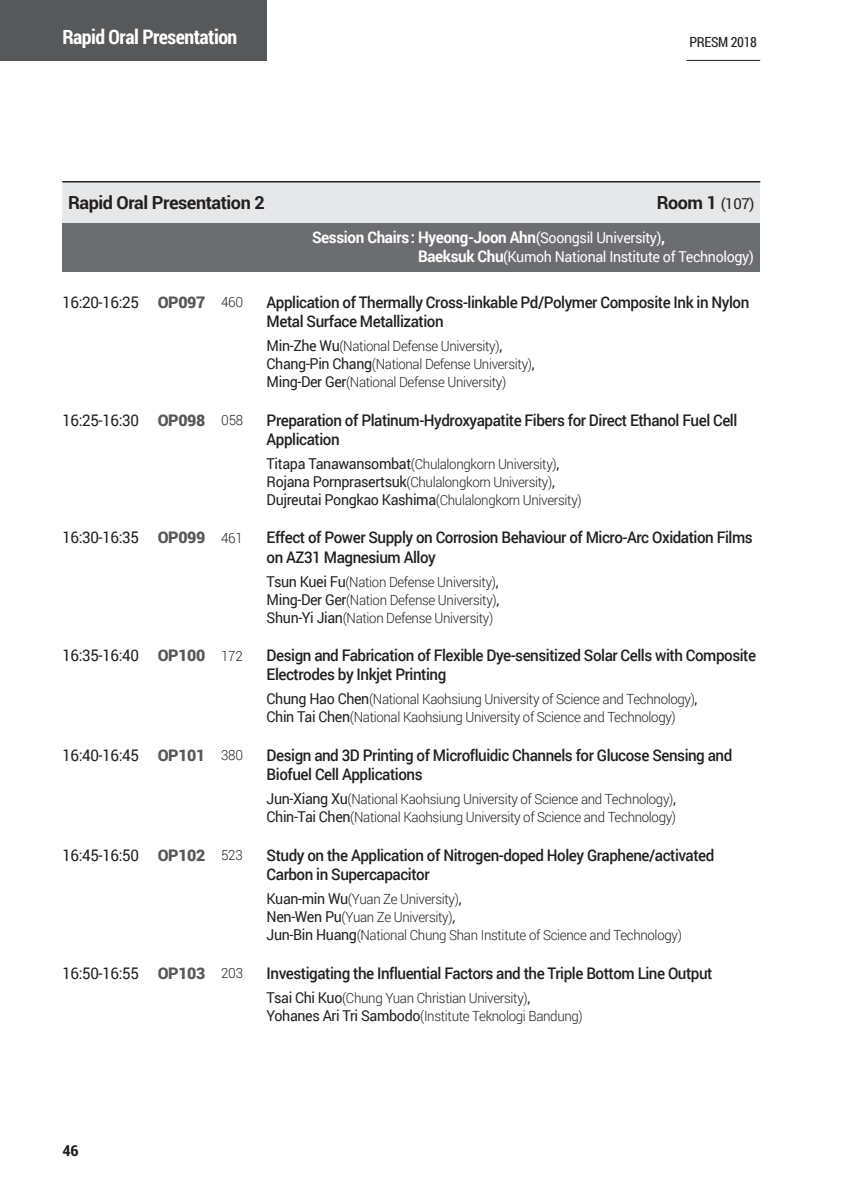
<style>
.page{position:relative;width:851px;height:1191px;background:#fff}
.page>*{position:absolute;margin:0;border:0;box-sizing:border-box;transform-origin:0 0}
.t1{font:700 20px "Roboto Condensed";letter-spacing:-.025em;color:#fff}
.t2{font:700 18px "Roboto";letter-spacing:-.025em;color:#231f20}
.t3{font:500 16px/19.2px "Roboto";letter-spacing:-.03em;color:#231f20;scale:.95 1}
.t4{font:16px "Roboto";letter-spacing:-.025em;color:#231f20;scale:.95 1}
.t5{font:700 16px "Roboto";letter-spacing:-.025em;color:#fff;scale:.95 1}
.t6{font:15px "Roboto";letter-spacing:-.025em;color:#fff;scale:.95 1}
.t7{font:700 15px "Roboto Condensed";color:#231f20;scale:1.1 1}
.t8{font:300 14px/18px "Roboto";letter-spacing:-.025em;color:#231f20;scale:.95 1}
.t9{font:14px "Roboto Condensed";letter-spacing:-.025em;color:#231f20}
.s1{font-weight:400;font-size:15px}
.s2{font-weight:700;font-size:16px}
.s3{font-weight:900;color:#57585a}
.s4{font-weight:300;font-size:14px}
</style>
<div class="page">
<div style="left:0;top:0;width:266px;height:61px;background:#57585a"></div>
<hr style="left:686px;top:60px;width:74px;height:1px;background:#231f20">
<div style="left:62px;top:182px;width:698px;height:41px;background:#e6e7e9"></div>
<div style="left:62px;top:223px;width:698px;height:48px;background:#6c6d70"></div>
<hr style="left:62px;top:181px;width:80px;height:1px;background:#231f20">
<hr style="left:142px;top:181px;width:79px;height:1px;background:#231f20">
<hr style="left:221px;top:181px;width:45px;height:1px;background:#231f20">
<hr style="left:266px;top:181px;width:494px;height:1px;background:#231f20">
<h1 class="t1" style="left:62px;top:22px;width:176px">Rapid Oral Presentation</h1>
<p class="t9" style="left:689px;top:32px;width:69px">PRESM 2018</p>
<p class="t2" style="left:68px;top:190px;width:198px">Rapid Oral Presentation 2</p>
<p class="t2" style="left:656px;top:190px;width:99px">Room 1 <span class="s1">(107)</span></p>
<p class="t5" style="left:312px;top:226px;width:373px">Session Chairs: Hyeong-Joon Ahn<span class="s1">(Soongsil University)</span>,</p>
<p class="t6" style="left:418px;top:246px;width:355px"><span class="s2">Baeksuk Chu</span>(Kumoh National Institute of Technology)</p>
<p class="t4" style="left:62px;top:291px;width:192px">16:20-16:25 <span class="s3">OP097</span> <span class="s4">460</span></p>
<p class="t3" style="left:266px;top:292px;width:509px">Application of Thermally Cross-linkable Pd/Polymer Composite Ink in Nylon<br>Metal Surface Metallization</p>
<p class="t8" style="left:266px;top:337px;width:283px"><span class="s1">Min-Zhe Wu</span>(National Defense University)<span class="s1">,<br>Chang-Pin Chang</span>(National Defense University)<span class="s1">,<br>Ming-Der Ger</span>(National Defense University)</p>
<p class="t4" style="left:62px;top:409px;width:192px">16:25-16:30 <span class="s3">OP098</span> <span class="s4">058</span></p>
<p class="t3" style="left:266px;top:410px;width:497px">Preparation of Platinum-Hydroxyapatite Fibers for Direct Ethanol Fuel Cell<br>Application</p>
<p class="t8" style="left:266px;top:454px;width:333px"><span class="s1">Titapa Tanawansombat</span>(Chulalongkorn University)<span class="s1">,<br>Rojana Pornprasertsuk</span>(Chulalongkorn University)<span class="s1">,<br>Dujreutai Pongkao Kashima</span>(Chulalongkorn University)</p>
<p class="t4" style="left:62px;top:526px;width:191px">16:30-16:35 <span class="s3">OP099</span> <span class="s4">461</span></p>
<p class="t3" style="left:266px;top:527px;width:513px">Effect of Power Supply on Corrosion Behaviour of Micro-Arc Oxidation Films on AZ31 Magnesium Alloy</p>
<p class="t8" style="left:266px;top:572px;width:246px;text-align:justify"><span class="s1">Tsun Kuei Fu</span>(Nation Defense University)<span class="s1">, Ming-Der Ger</span>(Nation Defense University)<span class="s1">, Shun-Yi Jian</span>(Nation Defense University)</p>
<p class="t4" style="left:62px;top:644px;width:191px">16:35-16:40 <span class="s3">OP100</span> <span class="s4">172</span></p>
<p class="t3" style="left:266px;top:645px;width:516px">Design and Fabrication of Flexible Dye-sensitized Solar Cells with Composite<br>Electrodes by Inkjet Printing</p>
<p class="t8" style="left:266px;top:690px;width:455px"><span class="s1">Chung Hao Chen</span>(National Kaohsiung University of Science and Technology)<span class="s1">,<br>Chin Tai Chen</span>(National Kaohsiung University of Science and Technology)</p>
<p class="t4" style="left:62px;top:744px;width:192px">16:40-16:45 <span class="s3">OP101</span> <span class="s4">380</span></p>
<p class="t3" style="left:266px;top:745px;width:491px">Design and 3D Printing of Microfluidic Channels for Glucose Sensing and<br>Biofuel Cell Applications</p>
<p class="t8" style="left:266px;top:790px;width:432px"><span class="s1">Jun-Xiang Xu</span>(National Kaohsiung University of Science and Technology)<span class="s1">,<br>Chin-Tai Chen</span>(National Kaohsiung University of Science and Technology)</p>
<p class="t4" style="left:62px;top:844px;width:191px">16:45-16:50 <span class="s3">OP102</span> <span class="s4">523</span></p>
<p class="t3" style="left:266px;top:845px;width:473px">Study on the Application of Nitrogen-doped Holey Graphene/activated<br>Carbon in Supercapacitor</p>
<p class="t8" style="left:266px;top:889px;width:438px"><span class="s1">Kuan-min Wu</span>(Yuan Ze University)<span class="s1">,<br>Nen-Wen Pu</span>(Yuan Ze University)<span class="s1">,<br>Jun-Bin Huang</span>(National Chung Shan Institute of Science and Technology)</p>
<p class="t4" style="left:62px;top:961px;width:192px">16:50-16:55 <span class="s3">OP103</span> <span class="s4">203</span></p>
<p class="t3" style="left:266px;top:962px;width:471px">Investigating the Influential Factors and the Triple Bottom Line Output</p>
<p class="t8" style="left:266px;top:988px;width:334px"><span class="s1">Tsai Chi Kuo</span>(Chung Yuan Christian University)<span class="s1">,<br>Yohanes Ari Tri Sambodo</span>(Institute Teknologi Bandung)</p>
<p class="t7" style="left:62px;top:1140px;width:16px">46</p>
</div>
